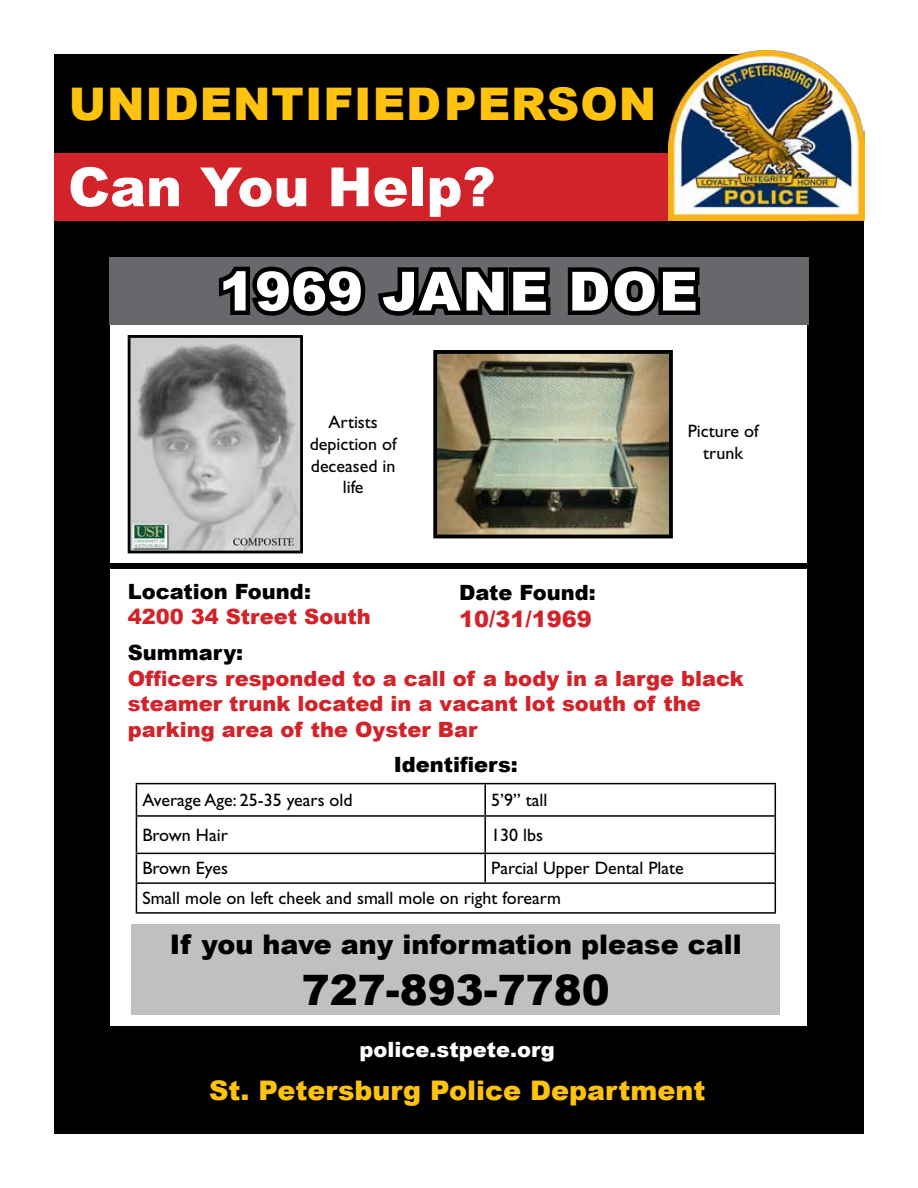
<style>
.page{position:relative;width:918px;height:1188px;background:#fff}
.page>*{position:absolute;margin:0;border:0;box-sizing:border-box;transform-origin:0 0}
.t1{font:900 54px "Arial";letter-spacing:.02em;color:#fff}
.t2{font:900 54px "Arial";color:#fff}
.t3{font:900 45px "Arial";letter-spacing:.02em;color:#ffc20e}
.Phone_number{font:900 42px "Arial";color:#000}
.Age_-_white{font:900 27px "Arial";color:#000}
.St_pete_police{font:900 27px "Arial";color:#ffc20e}
.t4{font:900 22.5px "Arial";color:#d2232a}
.t5{font:900 21px/25.5px "Arial";color:#d2232a}
.summary_text{font:900 21px "Arial";color:#000}
.Age_-_white-2{font:900 21px "Arial";color:#fff}
.Caption_Text{font:900 21px "Arial";color:#000}
.Table_text{font:18px/21.6px "Gill Sans Std";color:#000;text-align:center}
.Caption_Text-2{font:18px/21.6px "Gill Sans Std";color:#000;text-align:center}
</style>
<div class="page">
<div style="left:54px;top:54px;width:713px;height:99px;background:#000"></div>
<div style="left:54px;top:221px;width:810px;height:913px;background:#000"></div>
<div style="left:111px;top:257px;width:696px;height:768px;background:#fff"></div>
<div style="left:109px;top:257px;width:700px;height:68px;background:#67686b"></div>
<svg style="left:219px;top:266px;width:332px;height:50px"></svg>
<svg style="left:567px;top:266px;width:133px;height:50px"></svg>
<div style="left:132px;top:925px;width:648px;height:90px;background:#bec0c2"></div>
<div style="left:54px;top:153px;width:755px;height:68px;background:#d2232a"></div>
<img style="left:669px;top:50px;width:196px;height:171px">
<img style="left:132px;top:339px;width:167px;height:210px">
<div style="left:128px;top:335px;width:175px;height:218px;border:3px solid #000"></div>
<img style="left:438px;top:355px;width:230px;height:178px">
<div style="left:433px;top:350px;width:240px;height:188px;border:4px solid #000"></div>
<hr style="left:136px;top:783px;width:349px;height:1px;background:#000">
<hr style="left:136px;top:784px;width:1px;height:31px;background:#000">
<hr style="left:485px;top:783px;width:291px;height:1px;background:#000">
<hr style="left:484px;top:784px;width:2px;height:31px;background:#000">
<hr style="left:775px;top:784px;width:1px;height:31px;background:#000">
<hr style="left:136px;top:815px;width:349px;height:2px;background:#000">
<hr style="left:136px;top:817px;width:1px;height:36px;background:#000">
<hr style="left:485px;top:815px;width:291px;height:2px;background:#000">
<hr style="left:484px;top:817px;width:2px;height:36px;background:#000">
<hr style="left:775px;top:817px;width:1px;height:36px;background:#000">
<hr style="left:136px;top:853px;width:349px;height:1px;background:#000">
<hr style="left:485px;top:853px;width:291px;height:1px;background:#000">
<hr style="left:484px;top:854px;width:2px;height:28px;background:#000">
<hr style="left:136px;top:882px;width:349px;height:2px;background:#000">
<svg style="left:136px;top:854px;width:1px;height:58px"></svg>
<hr style="left:485px;top:882px;width:291px;height:2px;background:#000">
<svg style="left:775px;top:854px;width:1px;height:58px"></svg>
<hr style="left:136px;top:912px;width:349px;height:2px;background:#000">
<hr style="left:485px;top:912px;width:291px;height:2px;background:#000">
<div style="left:104px;top:563px;width:713px;height:6px;background:#000"></div>
<p class="t3" style="left:69px;top:71px;width:589px">UNIDENTIFIED PERSON</p>
<p class="t2" style="left:68px;top:148px;width:429px">Can You Help?</p>
<p class="t1" style="left:219px;top:252px;width:480px">1969 JANE DOE</p>
<p class="Caption_Text-2" style="left:310px;top:412px;width:88px">Artists depiction of deceased in life</p>
<p class="Table_text" style="left:688px;top:421px;width:72px">Picture of trunk</p>
<p class="summary_text" style="left:128px;top:576px;width:185px">Location Found:</p>
<p class="t5" style="left:128px;top:603px;width:245px">4200 34 Street South</p>
<p class="summary_text" style="left:459px;top:577px;width:138px">Date Found:</p>
<p class="t4" style="left:459px;top:602px;width:134px">10/31/1969</p>
<p class="summary_text" style="left:128px;top:637px;width:117px">Summary:</p>
<p class="t5" style="left:128px;top:665px;width:618px">Officers responded to a call of a body in a large black steamer trunk located in a vacant lot south of the parking area of the Oyster Bar</p>
<p class="Caption_Text" style="left:394px;top:749px;width:126px">Identifiers:</p>
<p class="Table_text" style="left:142px;top:789px;width:212px">Average Age: 25-35 years old</p>
<p class="Table_text" style="left:491px;top:789px;width:58px">5’9” tall</p>
<p class="Table_text" style="left:142px;top:824px;width:87px">Brown Hair</p>
<p class="Table_text" style="left:491px;top:824px;width:53px">130 lbs</p>
<p class="Table_text" style="left:142px;top:858px;width:87px">Brown Eyes</p>
<p class="Table_text" style="left:491px;top:858px;width:194px">Parcial Upper Dental Plate</p>
<p class="Table_text" style="left:142px;top:887px;width:420px">Small mole on left cheek and small mole on right forearm</p>
<p class="Age_-_white" style="left:170px;top:925px;width:573px">If you have any information please call</p>
<p class="Phone_number" style="left:302px;top:959px;width:310px">727-893-7780</p>
<p class="Age_-_white-2" style="left:360px;top:1034px;width:197px">police.stpete.org</p>
<p class="St_pete_police" style="left:209px;top:1071px;width:498px">St. Petersburg Police Department</p>
</div>
